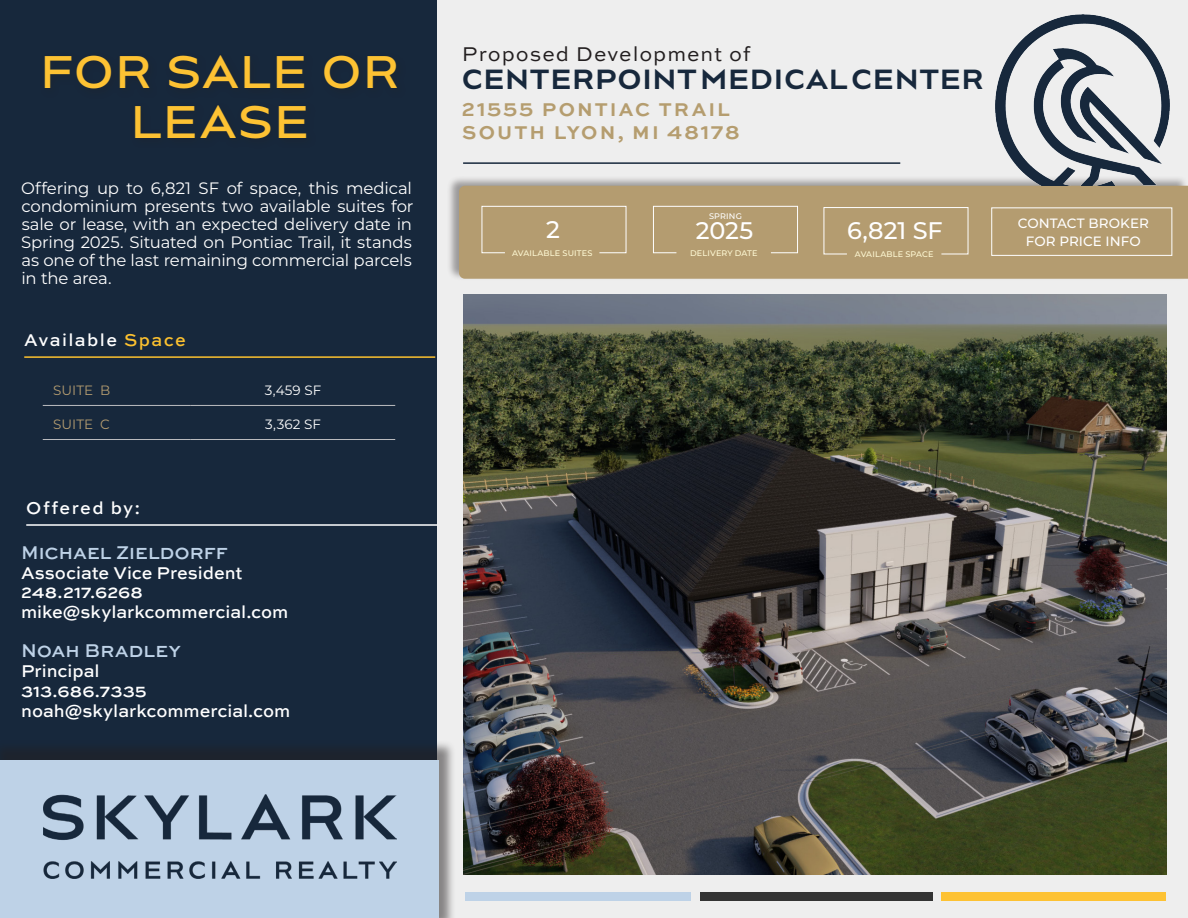
<style>
.page{position:relative;width:1188px;height:918px;background:#fff}
.page>*{position:absolute;margin:0;border:0;box-sizing:border-box;transform-origin:0 0}
.Heading{font:500 42px "Bw Aleta No 10 DEMO";letter-spacing:.05em;color:#fdc233}
.Heading-2{font:700 25.5px "Bw Aleta No 10 DEMO";letter-spacing:.05em;color:#17283c}
.Paragraph_Style_1{font:500 24px "Montserrat";letter-spacing:-.005em;color:#fff}
.Heading-3{font:21px "Sweet Sans Pro";letter-spacing:.045em;color:#231f20}
.Heading-4{font:700 19.5px/22.5px "Sweet Sans Pro";letter-spacing:.105em;color:#b59d6f}
.Page_Header{font:500 19.5px "Sweet Sans Pro";letter-spacing:-.02em;color:#bed2e7}
.Page_Header-2{font:500 18px/19.8px "Sweet Sans Pro";color:#fff}
.Subhead{font:500 18px "Sweet Sans Pro";letter-spacing:.075em;color:#fff}
.Body{font:16.5px/18px "Montserrat";letter-spacing:-.01em;color:#fff;text-align:justify}
.Paragraph_Style_1-2{font:500 13.5px/18px "Montserrat";letter-spacing:.005em;color:#fff;text-align:center}
.Body-2{font:13.5px "Montserrat";letter-spacing:.01em;color:#fff}
.Body-3{font:13.5px "Montserrat";letter-spacing:.005em;color:#b49c70}
.Paragraph_Style_1-3{font:500 8.1px "Montserrat";letter-spacing:.02em;color:#fffad5}
.Paragraph_Style_1-4{font:500 8.1px "Montserrat";letter-spacing:.02em;color:#fff}
.s1{color:#fcc12f}
</style>
<div class="page">
<div style="left:0;top:0;width:438px;height:918px;background:#17283c"></div>
<div style="left:438px;top:0;width:750px;height:918px;background:#eee"></div>
<hr style="left:463px;top:162px;width:437px;height:2px;background:#17283c">
<div style="left:466px;top:892px;width:225px;height:9px;background:#bed2e7"></div>
<div style="left:700px;top:892px;width:232px;height:9px;background:#333"></div>
<div style="left:941px;top:892px;width:225px;height:9px;background:#fdc233"></div>
<hr style="left:43px;top:405px;width:148px;height:1px;background:#bcbdc0">
<hr style="left:191px;top:405px;width:204px;height:1px;background:#bcbdc0">
<hr style="left:43px;top:439px;width:148px;height:1px;background:#bcbdc0">
<hr style="left:191px;top:439px;width:204px;height:1px;background:#bcbdc0">
<div style="left:0;top:740px;width:456px;height:178px;background:#231f20;opacity:.51"></div>
<div style="left:0;top:760px;width:439px;height:158px;background:#bed2e7"></div>
<hr style="left:24px;top:356px;width:411px;height:2px;background:#fcc12f">
<div style="left:446px;top:175px;width:742px;height:106px;background:#231f20;opacity:.41"></div>
<div style="left:459px;top:186px;width:729px;height:93px;background:#b49c70"></div>
<div style="left:823px;top:207px;width:146px;height:48px;background:#b49c70"></div>
<img style="left:43px;top:794px;width:354px;height:85px">
<img style="left:995px;top:15px;width:175px;height:171px">
<svg style="left:481px;top:205px;width:146px;height:49px;background:#b69f75"></svg>
<div style="left:653px;top:205px;width:145px;height:49px;background:#b49c70"></div>
<div style="left:991px;top:207px;width:181px;height:49px;border:1px solid #fff"></div>
<img style="left:463px;top:295px;width:703px;height:579px">
<hr style="left:26px;top:524px;width:411px;height:2px;background:#fff">
<p class="Heading" style="left:41px;top:48px;width:360px">FOR SALE OR</p>
<p class="Heading" style="left:131px;top:98px;width:179px">LEASE</p>
<p class="Body" style="left:21px;top:179px;width:394px">Offering up to 6,821 SF of space, this medical condominium presents two available suites for sale or lease, with an expected delivery date in Spring 2025. Situated on Pontiac Trail, it stands as one of the last remaining commercial parcels in the area.</p>
<p class="Subhead" style="left:24px;top:327px;width:163px">Available <span class="s1">Space</span></p>
<p class="Body-3" style="left:53px;top:381px;width:59px">SUITE B</p>
<p class="Body-2" style="left:265px;top:381px;width:58px">3,459 SF</p>
<p class="Body-3" style="left:53px;top:415px;width:58px">SUITE C</p>
<p class="Body-2" style="left:265px;top:415px;width:57px">3,362 SF</p>
<p class="Subhead" style="left:26px;top:495px;width:116px">Offered by:</p>
<p class="Page_Header" style="left:21px;top:538px;width:208px">Michael Zieldorff</p>
<p class="Page_Header-2" style="left:21px;top:562px;width:269px">Associate Vice President<br>248.217.6268 mike@skylarkcommercial.com</p>
<p class="Page_Header" style="left:21px;top:636px;width:162px">Noah Bradley</p>
<p class="Page_Header-2" style="left:21px;top:660px;width:271px">Principal<br>313.686.7335 noah@skylarkcommercial.com</p>
<p class="Heading-3" style="left:462px;top:39px;width:290px">Proposed Development of</p>
<p class="Heading-2" style="left:462px;top:65px;width:523px">CENTERPOINT MEDICAL CENTER</p>
<p class="Heading-4" style="left:462px;top:97px;width:279px">21555 PONTIAC TRAIL<br>SOUTH LYON, MI 48178</p>
<p class="Paragraph_Style_1" style="left:546px;top:212px;width:15px">2</p>
<p class="Paragraph_Style_1-3" style="left:512px;top:248px;width:82px">AVAILABLE SUITES</p>
<p class="Paragraph_Style_1-4" style="left:709px;top:210px;width:34px">SPRING</p>
<p class="Paragraph_Style_1" style="left:696px;top:214px;width:59px">2025</p>
<p class="Paragraph_Style_1-3" style="left:690px;top:248px;width:69px">DELIVERY DATE</p>
<p class="Paragraph_Style_1" style="left:847px;top:214px;width:97px">6,821 SF</p>
<p class="Paragraph_Style_1-3" style="left:855px;top:249px;width:80px">AVAILABLE SPACE</p>
<p class="Paragraph_Style_1-2" style="left:1018px;top:213px;width:133px">CONTACT BROKER<br>FOR PRICE INFO</p>
</div>
